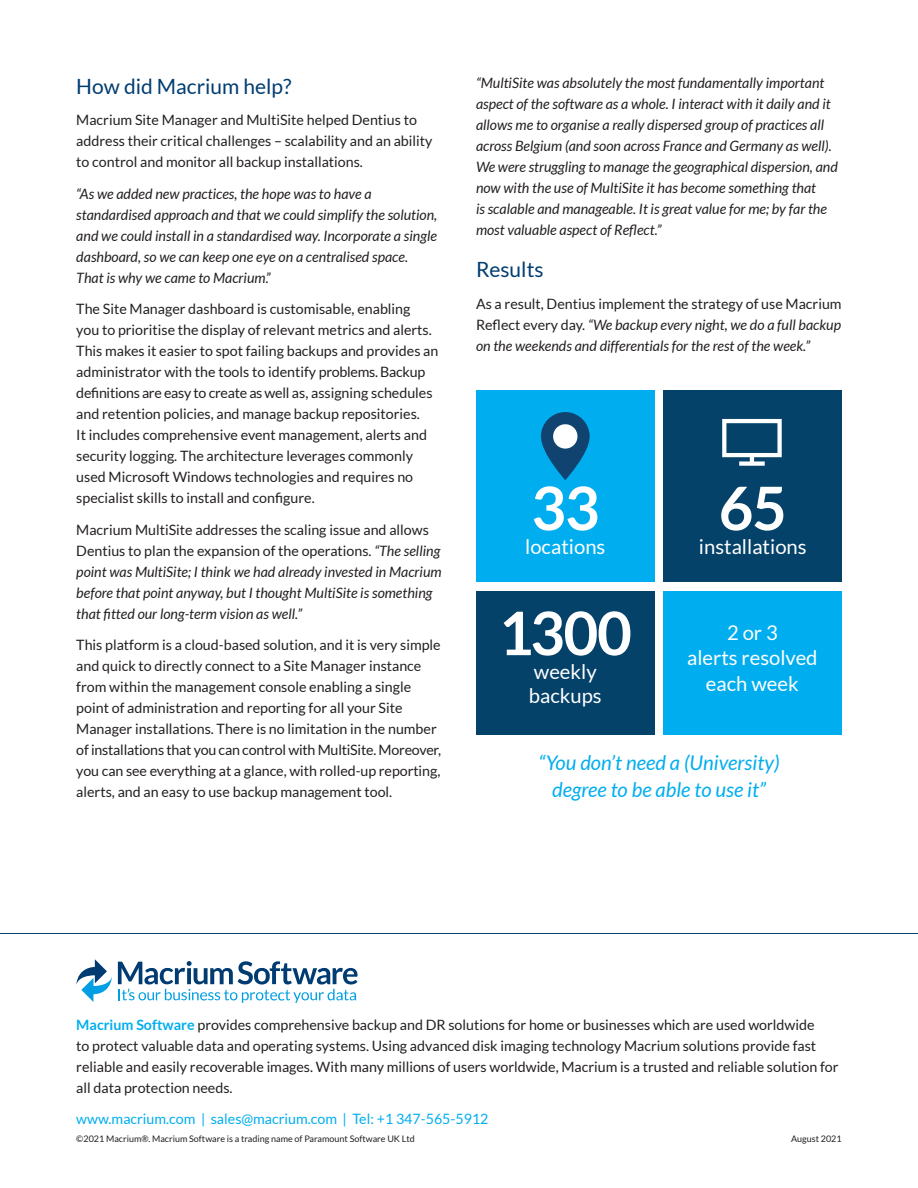
<style>
.page{position:relative;width:918px;height:1188px;background:#fff}
.page>*{position:absolute;margin:0;border:0;box-sizing:border-box;transform-origin:0 0}
.t1{font:700 60px "Lato";letter-spacing:-.02em;color:#fff}
.t2{font:21px "Lato";color:#003d71}
.t3{font:20.25px "Lato";color:#fff}
.t4{font:italic 20.25px "Lato";color:#00aeef}
.t5{font:14.25px/21px "Lato";color:#231f20}
.t6{font:italic 14.25px/21px "Lato";color:#231f20}
.t7{font:14.25px "Lato";color:#00aeef}
.t8{font:9px "Lato";color:#231f20}
.s1{font-style:normal}
.s2{font-weight:700;color:#00aeef}
</style>
<div class="page">
<div style="left:476px;top:591px;width:179px;height:143px;background:#05426a"></div>
<div style="left:663px;top:591px;width:179px;height:143px;background:#00aeef"></div>
<div style="left:664px;top:391px;width:178px;height:191px;background:#05426a"></div>
<div style="left:476px;top:391px;width:179px;height:191px;background:#00aeef"></div>
<svg style="left:541px;top:412px;width:49px;height:68px;fill:#114371"></svg>
<div style="left:553px;top:424px;width:24px;height:25px;background:#fff;border-radius:50%"></div>
<svg style="left:722px;top:419px;width:60px;height:47px"></svg>
<hr style="left:0;top:933px;width:918px;height:1px;background:#114371">
<svg style="left:118px;top:961px;width:240px;height:42px"></svg>
<svg style="left:76px;top:959px;width:36px;height:43px"></svg>
<p class="t2" style="left:76px;top:75px;width:217px">How did Macrium help?</p>
<p class="t5" style="left:76px;top:110px;width:358px">Macrium Site Manager and MultiSite helped Dentius to address their critical challenges – scalability and an ability to control and monitor all backup installations.</p>
<p class="t6" style="left:76px;top:184px;width:362px">“As we added new practices, the hope was to have a standardised approach and that we could simplify the solution, and we could install in a standardised way. Incorporate a single dashboard, so we can keep one eye on a centralised space.<br>That is why we came to Macrium.”</p>
<p class="t5" style="left:76px;top:299px;width:364px">The Site Manager dashboard is customisable, enabling<br>you to prioritise the display of relevant metrics and alerts.<br>This makes it easier to spot failing backups and provides an administrator with the tools to identify problems. Backup definitions are easy to create as well as, assigning schedules and retention policies, and manage backup repositories.<br>It includes comprehensive event management, alerts and security logging. The architecture leverages commonly used Microsoft Windows technologies and requires no specialist skills to install and configure.</p>
<p class="t6" style="left:76px;top:520px;width:367px"><span class="s1">Macrium MultiSite addresses the scaling issue and allows Dentius to plan the expansion of the operations.</span> “The selling point was MultiSite; I think we had already invested in Macrium before that point anyway, but I thought MultiSite is something that fitted our long-term vision as well.”</p>
<p class="t5" style="left:76px;top:635px;width:366px">This platform is a cloud-based solution, and it is very simple and quick to directly connect to a Site Manager instance from within the management console enabling a single point of administration and reporting for all your Site Manager installations. There is no limitation in the number of installations that you can control with MultiSite. Moreover, you can see everything at a glance, with rolled-up reporting, alerts, and an easy to use backup management tool.</p>
<p class="t6" style="left:476px;top:73px;width:363px">“MultiSite was absolutely the most fundamentally important aspect of the software as a whole. I interact with it daily and it allows me to organise a really dispersed group of practices all across Belgium (and soon across France and Germany as well).<br>We were struggling to manage the geographical dispersion, and now with the use of MultiSite it has become something that<br>is scalable and manageable. It is great value for me; by far the most valuable aspect of Reflect.”</p>
<p class="t2" style="left:476px;top:258px;width:69px">Results</p>
<p class="t6" style="left:476px;top:294px;width:367px;text-align:justify"><span class="s1">As a result, Dentius implement the strategy of use Macrium Reflect every day.</span> “We backup every night, we do a full backup on the weekends and differentials for the rest of the week.”</p>
<p class="t1" style="left:531px;top:474px;width:70px">33</p>
<p class="t3" style="left:525px;top:536px;width:82px">locations</p>
<p class="t1" style="left:499px;top:599px;width:135px">1300</p>
<p class="t3" style="left:534px;top:661px;width:64px">weekly</p>
<p class="t3" style="left:529px;top:685px;width:74px">backups</p>
<p class="t1" style="left:719px;top:474px;width:70px">65</p>
<p class="t3" style="left:699px;top:536px;width:109px">installations</p>
<p class="t3" style="left:727px;top:621px;width:52px">2 or 3</p>
<p class="t3" style="left:687px;top:647px;width:132px">alerts resolved</p>
<p class="t3" style="left:706px;top:672px;width:94px">each week</p>
<p class="t4" style="left:538px;top:752px;width:243px">“You don’t need a (University)</p>
<p class="t4" style="left:552px;top:779px;width:215px">degree to be able to use it”</p>
<p class="t5" style="left:76px;top:1014px;width:764px"><span class="s2">Macrium Software</span> provides comprehensive backup and DR solutions for home or businesses which are used worldwide<br>to protect valuable data and operating systems. Using advanced disk imaging technology Macrium solutions provide fast reliable and easily recoverable images. With many millions of users worldwide, Macrium is a trusted and reliable solution for all data protection needs.</p>
<p class="t7" style="left:76px;top:1111px;width:414px">www.macrium.com | sales@macrium.com | Tel: +1 347-565-5912</p>
<p class="t8" style="left:76px;top:1133px;width:340px">©2021 Macrium®. Macrium Software is a trading name of Paramount Software UK Ltd</p>
<p class="t8" style="left:791px;top:1133px;width:52px">August 2021</p>
</div>
